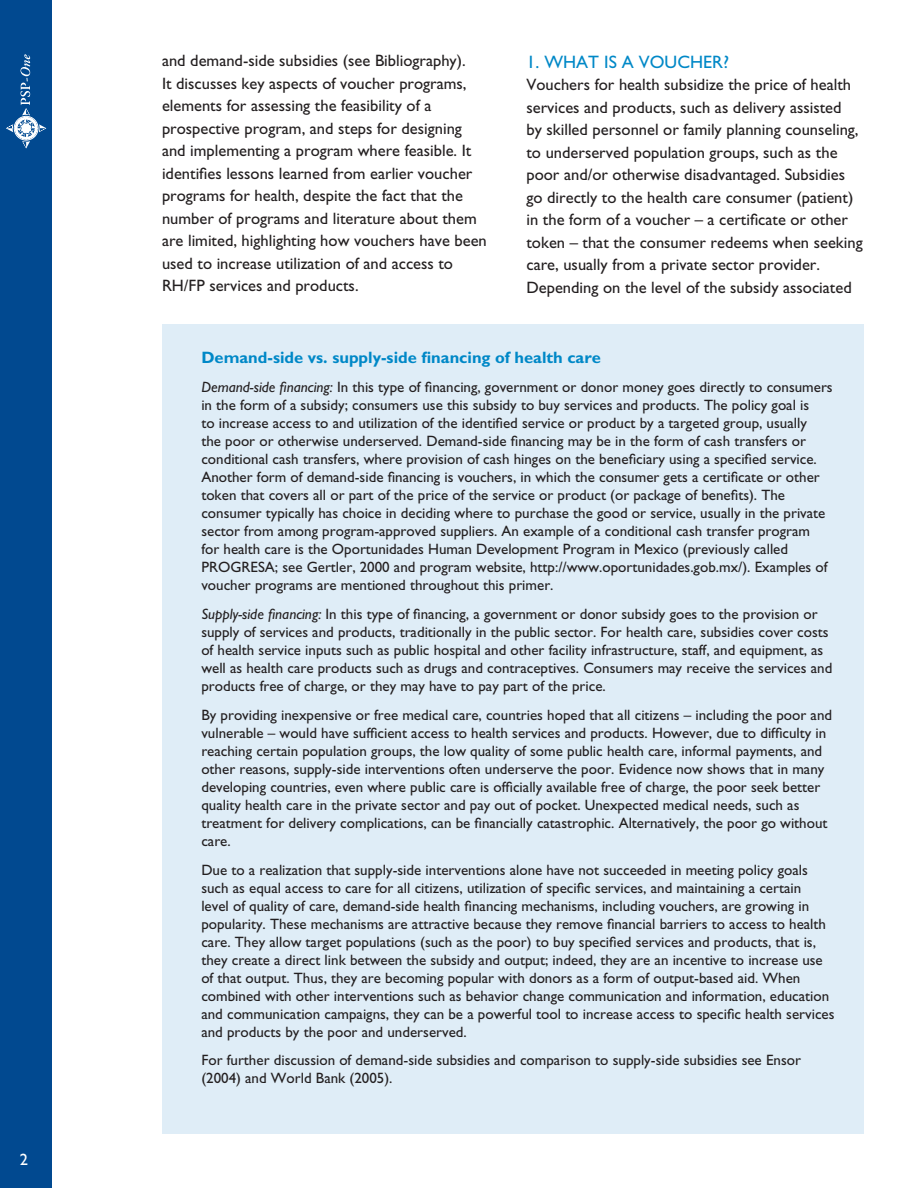
<style>
.page{position:relative;width:918px;height:1188px;background:#fff}
.page>*{position:absolute;margin:0;border:0;box-sizing:border-box;transform-origin:0 0}
.t1{font:18px "Gill Sans";color:#0088c7}
.t2{font:16.5px/22.5px "Gill Sans";color:#231f20}
.t3{font:700 16.5px "Gill Sans";color:#0088c7}
.t4{font:15px/18px "Gill Sans";color:#231f20}
.s1{font-style:italic}
</style>
<div class="page">
<div style="left:0;top:0;width:52px;height:1188px;background:#014990"></div>
<svg style="left:6px;top:54px;width:40px;height:95px"></svg>
<div style="left:162px;top:324px;width:702px;height:810px;background:#dfedf7"></div>
<p class="t2" style="left:162px;top:50px;width:326px">and demand-side subsidies (see Bibliography).<br>It discusses key aspects of voucher programs, elements for assessing the feasibility of a prospective program, and steps for designing and implementing a program where feasible. It identifies lessons learned from earlier voucher programs for health, despite the fact that the number of programs and literature about them are limited, highlighting how vouchers have been used to increase utilization of and access to RH/FP services and products.</p>
<p class="t1" style="left:526px;top:51px;width:50px">1. What</p>
<p class="t1" style="left:604px;top:51px;width:48px">isavoucher</p>
<p class="t1" style="left:723px;top:51px;width:7px">?</p>
<p class="t2" style="left:526px;top:73px;width:338px">Vouchers for health subsidize the price of health services and products, such as delivery assisted<br>by skilled personnel or family planning counseling, to underserved population groups, such as the poor and/or otherwise disadvantaged. Subsidies go directly to the health care consumer (patient) in the form of a voucher – a certificate or other token – that the consumer redeems when seeking care, usually from a private sector provider.<br>Depending on the level of the subsidy associated</p>
<p class="t3" style="left:201px;top:348px;width:401px">Demand-side vs. supply-side financing of health care</p>
<p class="t4" style="left:201px;top:378px;width:633px"><span class="s1">Demand-side financing:</span> In this type of financing, government or donor money goes directly to consumers in the form of a subsidy; consumers use this subsidy to buy services and products. The policy goal is<br>to increase access to and utilization of the identified service or product by a targeted group, usually<br>the poor or otherwise underserved. Demand-side financing may be in the form of cash transfers or conditional cash transfers, where provision of cash hinges on the beneficiary using a specified service.<br>Another form of demand-side financing is vouchers, in which the consumer gets a certificate or other token that covers all or part of the price of the service or product (or package of benefits). The consumer typically has choice in deciding where to purchase the good or service, usually in the private sector from among program-approved suppliers. An example of a conditional cash transfer program<br>for health care is the Oportunidades Human Development Program in Mexico (previously called PROGRESA; see Gertler, 2000 and program website, http://www.oportunidades.gob.mx/). Examples of voucher programs are mentioned throughout this primer.</p>
<p class="t4" style="left:201px;top:605px;width:632px"><span class="s1">Supply-side financing:</span> In this type of financing, a government or donor subsidy goes to the provision or supply of services and products, traditionally in the public sector. For health care, subsidies cover costs of health service inputs such as public hospital and other facility infrastructure, staff, and equipment, as well as health care products such as drugs and contraceptives. Consumers may receive the services and products free of charge, or they may have to pay part of the price.</p>
<p class="t4" style="left:201px;top:706px;width:632px">By providing inexpensive or free medical care, countries hoped that all citizens – including the poor and vulnerable – would have sufficient access to health services and products. However, due to difficulty in reaching certain population groups, the low quality of some public health care, informal payments, and other reasons, supply-side interventions often underserve the poor. Evidence now shows that in many developing countries, even where public care is officially available free of charge, the poor seek better quality health care in the private sector and pay out of pocket. Unexpected medical needs, such as treatment for delivery complications, can be financially catastrophic. Alternatively, the poor go without care.</p>
<p class="t4" style="left:201px;top:861px;width:635px">Due to a realization that supply-side interventions alone have not succeeded in meeting policy goals such as equal access to care for all citizens, utilization of specific services, and maintaining a certain<br>level of quality of care, demand-side health financing mechanisms, including vouchers, are growing in popularity. These mechanisms are attractive because they remove financial barriers to access to health care. They allow target populations (such as the poor) to buy specified services and products, that is, they create a direct link between the subsidy and output; indeed, they are an incentive to increase use of that output. Thus, they are becoming popular with donors as a form of output-based aid. When combined with other interventions such as behavior change communication and information, education and communication campaigns, they can be a powerful tool to increase access to specific health services and products by the poor and underserved.</p>
<p class="t4" style="left:201px;top:1051px;width:601px">For further discussion of demand-side subsidies and comparison to supply-side subsidies see Ensor (2004) and World Bank (2005).</p>
</div>
